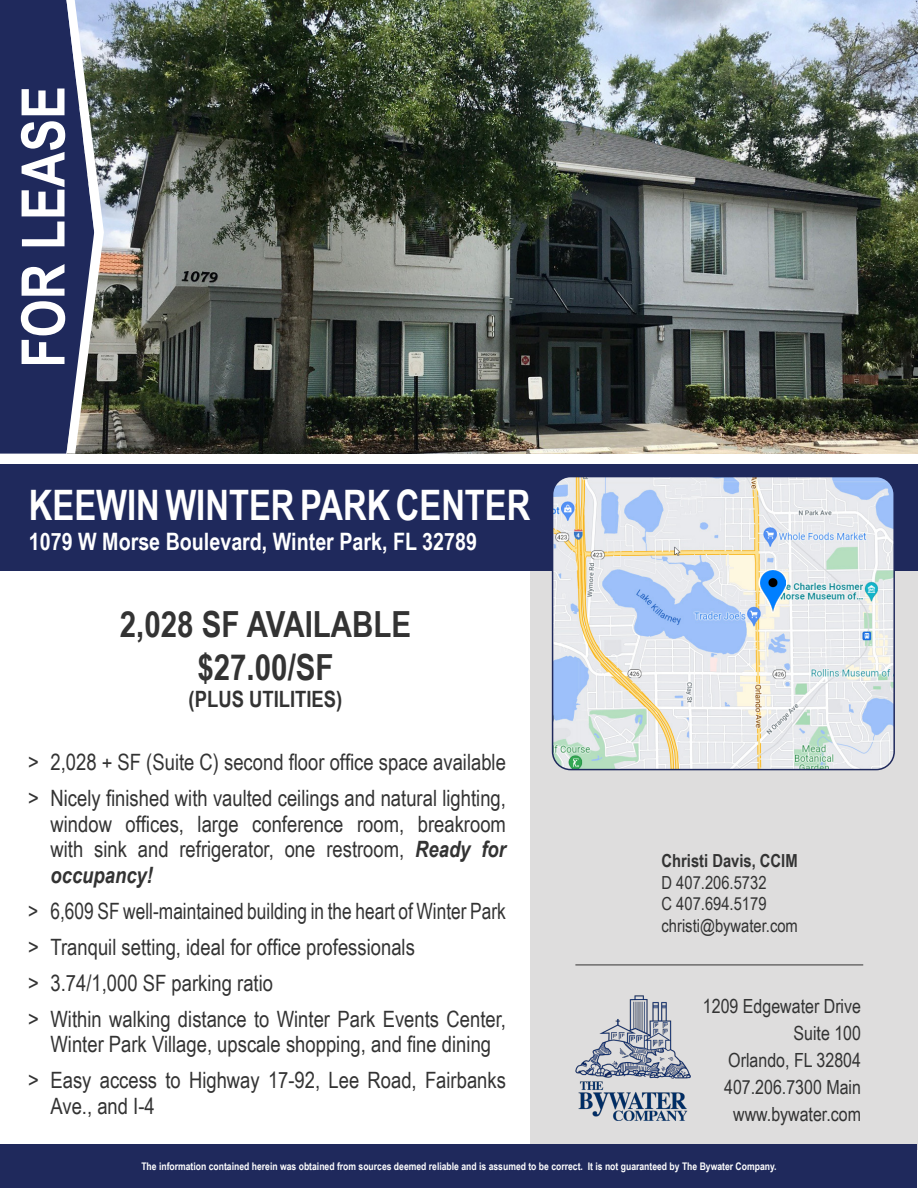
<style>
.page{position:relative;width:918px;height:1188px;background:#fff}
.page>*{position:absolute;margin:0;border:0;box-sizing:border-box;transform-origin:0 0}
.t1{font:700 60px "Arial Narrow";color:#fff}
.t2{font:700 42px "Arial Narrow";color:#fff;scale:.95 1}
.t3{font:700 36px "Arial Narrow";color:#333}
.t4{font:700 24px "Arial Narrow";color:#fff}
.t5{font:22.5px/25.5px "Arial Narrow";color:#333;text-align:justify}
.t6{font:22.5px "Arial Narrow";color:#333;scale:.94 1}
.t7{font:700 22.5px "Arial Narrow";color:#333}
.t8{font:19.5px "Arial Narrow";color:#333}
.t9{font:18px "Arial Narrow";color:#333}
.t10{font:700 18px "Arial Narrow";color:#333}
.t11{font:700 10.5px "Arial Narrow";color:#fff}
.s1{font-weight:700;font-style:italic}
</style>
<div class="page">
<div style="left:530px;top:571px;width:388px;height:579px;background:#dedddd"></div>
<div style="left:1px;top:1144px;width:916px;height:43px;background:#1f295c"></div>
<div style="left:0;top:464px;width:918px;height:107px;background:#1f295c"></div>
<img style="left:104px;top:0;width:814px;height:454px">
<svg style="left:0;top:0;width:104px;height:454px;background:#40486f"></svg>
<img style="left:576px;top:996px;width:114px;height:124px">
<img style="left:553px;top:479px;width:341px;height:291px">
<div style="left:552px;top:476px;width:343px;height:294px;border:2px solid #1f295c;border-radius:18px"></div>
<div style="left:759px;top:569px;width:28px;height:44px;background:linear-gradient(to right,#f3f1e8,#f1efea)"></div>
<img style="left:760px;top:571px;width:26px;height:40px">
<hr style="left:575px;top:965px;width:288px;height:1px;background:#333">
<p class="t1" style="left:-2px;top:368px;width:283px;rotate:-90deg">FOR LEASE</p>
<p class="t2" style="left:29px;top:473px;width:529px">KEEWIN WINTER PARK CENTER</p>
<p class="t4" style="left:29px;top:523px;width:449px">1079 W Morse Boulevard, Winter Park, FL 32789</p>
<p class="t3" style="left:120px;top:597px;width:293px">2,028 SF AVAILABLE</p>
<p class="t3" style="left:197px;top:641px;width:138px">$27.00/SF</p>
<p class="t7" style="left:189px;top:683px;width:155px">(PLUS UTILITIES)</p>
<p class="t5" style="left:28px;top:749px;width:479px">&gt; 2,028 + SF (Suite C) second floor office space available</p>
<p class="t5" style="left:51px;top:785px;width:457px;text-indent:-22px">&gt; Nicely finished with vaulted ceilings and natural lighting, window offices, large conference room, breakroom with sink and refrigerator, one restroom, <span class="s1">Ready for occupancy!</span></p>
<p class="t6" style="left:28px;top:894px;width:510px">&gt; 6,609 SF well-maintained building in the heart of Winter Park</p>
<p class="t5" style="left:28px;top:933px;width:388px">&gt; Tranquil setting, ideal for office professionals</p>
<p class="t5" style="left:28px;top:969px;width:247px">&gt; 3.74/1,000 SF parking ratio</p>
<p class="t5" style="left:28px;top:1005px;width:480px;text-align:center">&gt; Within walking distance to Winter Park Events Center,<br>Winter Park Village, upscale shopping, and fine dining</p>
<p class="t5" style="left:51px;top:1067px;width:457px;text-indent:-22px">&gt; Easy access to Highway 17-92, Lee Road, Fairbanks<br>Ave., and I-4</p>
<p class="t10" style="left:662px;top:847px;width:138px">Christi Davis, CCIM</p>
<p class="t9" style="left:662px;top:869px;width:107px">D 407.206.5732</p>
<p class="t9" style="left:662px;top:891px;width:107px">C 407.694.5179</p>
<p class="t9" style="left:662px;top:913px;width:138px">christi@bywater.com</p>
<p class="t8" style="left:703px;top:992px;width:160px">1209 Edgewater Drive</p>
<p class="t8" style="left:794px;top:1019px;width:69px">Suite 100</p>
<p class="t8" style="left:728px;top:1046px;width:134px">Orlando, FL 32804</p>
<p class="t8" style="left:724px;top:1073px;width:138px">407.206.7300 Main</p>
<p class="t8" style="left:733px;top:1100px;width:129px">www.bywater.com</p>
<p class="t11" style="left:141px;top:1158px;width:637px">The information contained herein was obtained from sources deemed reliable and is assumed to be correct. It is not guaranteed by The Bywater Company.</p>
</div>
